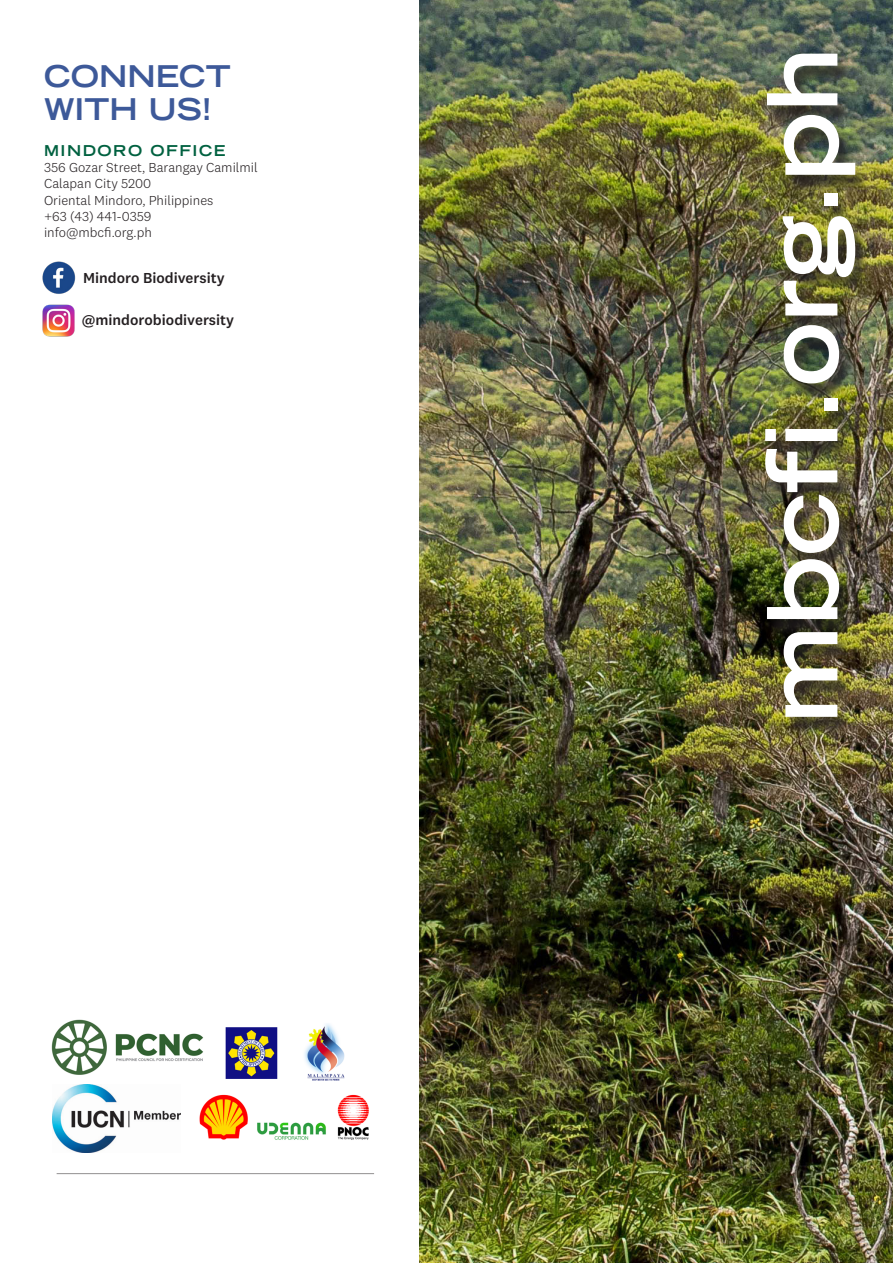
<style>
.page{position:relative;width:893px;height:1263px;background:#fff}
.page>*{position:absolute;margin:0;border:0;box-sizing:border-box;transform-origin:0 0}
.t1{font:700 expanded 96.9px "Trade Gothic LT Std";color:#fff}
.t2{font:700 expanded 30px "Trade Gothic LT Std";color:#3d5999}
.t3{font:500 15px "National 2";color:#241f21}
.t4{font:700 expanded 15px "Trade Gothic LT Std";letter-spacing:.1em;color:#006140}
.t5{font:300 13.5px "National 2";color:#241f21}
</style>
<div class="page">
<img style="left:419px;top:0;width:474px;height:1263px">
<div style="left:765px;top:58px;width:104px;height:678px;background:#231f20;opacity:.75"></div>
<img style="left:53px;top:1084px;width:127px;height:68px">
<hr style="left:57px;top:1173px;width:317px;height:1px;background:#918f90">
<img style="left:199px;top:1023px;width:170px;height:117px">
<img style="left:51px;top:1019px;width:153px;height:56px">
<img style="left:42px;top:261px;width:34px;height:76px">
<p class="t2" style="left:44px;top:57px;width:188px">CONNECT</p>
<p class="t2" style="left:44px;top:90px;width:169px">WITH US!</p>
<p class="t4" style="left:44px;top:141px;width:183px">MINDORO OFFICE</p>
<p class="t5" style="left:44px;top:160px;width:215px">356 Gozar Street, Barangay Camilmil</p>
<p class="t5" style="left:44px;top:176px;width:109px">Calapan City 5200</p>
<p class="t5" style="left:44px;top:192px;width:171px">Oriental Mindoro, Philippines</p>
<p class="t5" style="left:44px;top:208px;width:109px">+63 (43) 441-0359</p>
<p class="t5" style="left:44px;top:225px;width:109px">info@mbcfi.org.ph</p>
<p class="t3" style="left:83px;top:269px;width:143px">Mindoro Biodiversity</p>
<p class="t3" style="left:82px;top:311px;width:154px">@mindorobiodiversity</p>
<p class="t1" style="left:739px;top:723px;width:677px;rotate:-90deg">mbcfi.org.ph</p>
</div>
